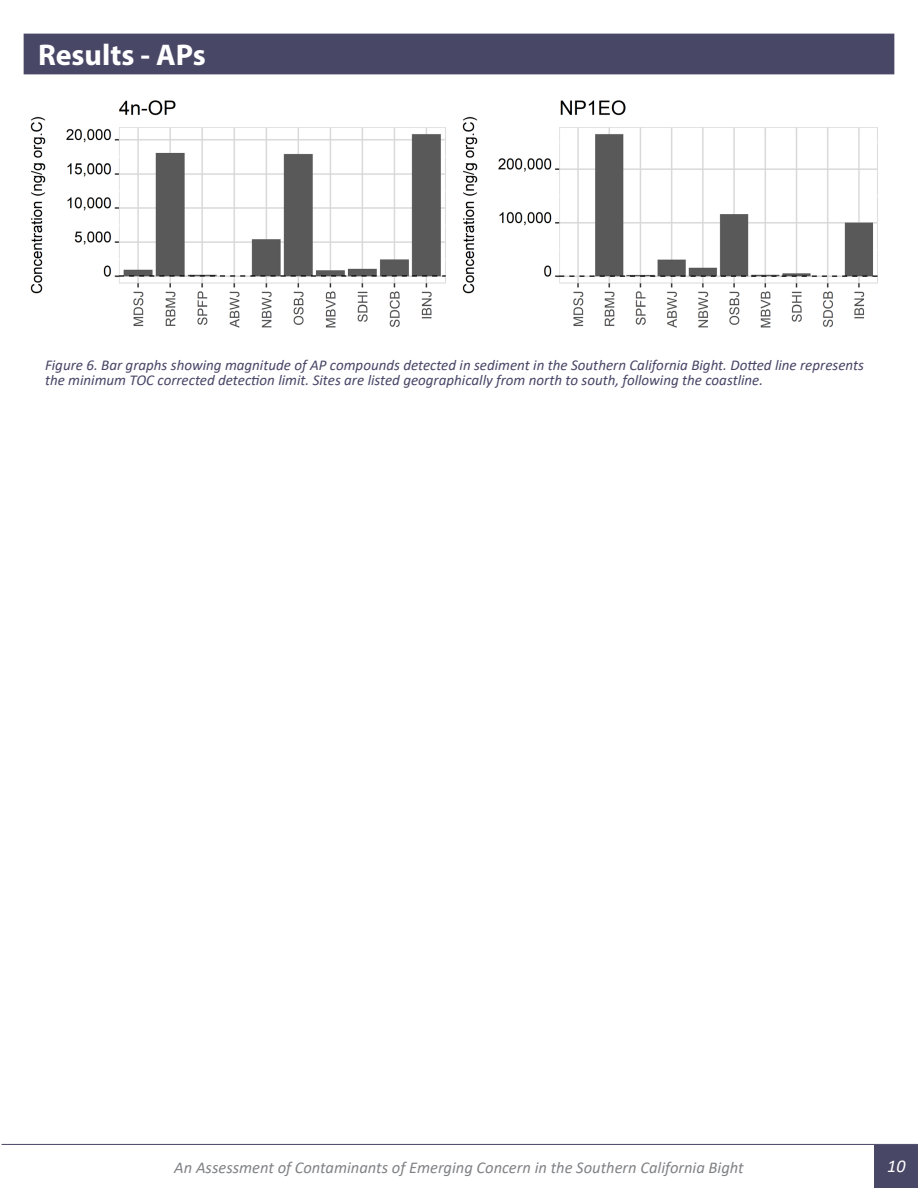
<style>
.page{position:relative;width:918px;height:1188px;background:#fff}
.page>*{position:absolute;margin:0;border:0;box-sizing:border-box;transform-origin:0 0}
.t1{font:700 30px "Myriad Pro";color:#fff}
.t2{font:italic 18px "Calibri";color:#fff}
.t3{font:italic 16.5px "Calibri";color:#808285}
.Figure_Caption{font:italic 15px/15px "Calibri";color:#484566}
</style>
<div class="page">
<div style="left:875px;top:1145px;width:43px;height:43px;background:#494766"></div>
<hr style="left:2px;top:1144px;width:916px;height:1px;background:#484566">
<div style="left:24px;top:34px;width:870px;height:40px;background:#494766"></div>
<img style="left:30px;top:100px;width:848px;height:228px">
<h1 class="t1" style="left:38px;top:36px;width:169px">Results - APs</h1>
<p class="Figure_Caption" style="left:45px;top:357px;width:820px">Figure 6. Bar graphs showing magnitude of AP compounds detected in sediment in the Southern California Bight. Dotted line represents the minimum TOC corrected detection limit. Sites are listed geographically from north to south, following the coastline.</p>
<p class="t3" style="left:174px;top:1156px;width:571px">An Assessment of Contaminants of Emerging Concern in the Southern California Bight</p>
<p class="t2" style="left:887px;top:1154px;width:20px">10</p>
</div>
